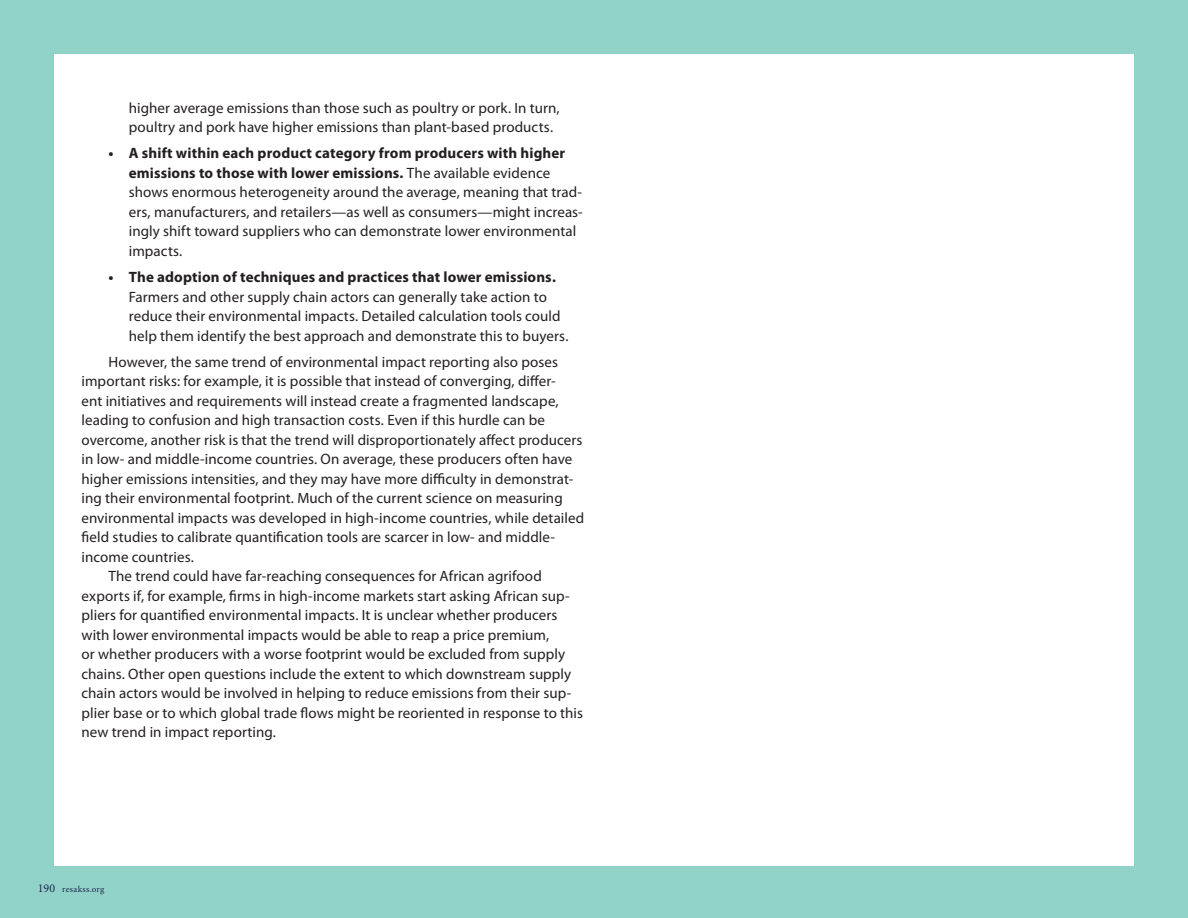
<style>
.page{position:relative;width:1188px;height:918px;background:#92d3c9}
.page>*{position:absolute;margin:0;border:0;box-sizing:border-box;transform-origin:0 0}
.t1{font:15px/19.5px "Myriad Pro";letter-spacing:.005em;color:#231f20}
.t2{font:700 15px "Myriad Pro";letter-spacing:.01em;color:#231f20}
.t3{font:9px "Minion Pro";letter-spacing:.025em;color:#222850}
.s1{font-weight:700}
.s2{font-size:12px}
</style>
<div class="page">
<div style="left:54px;top:55px;width:1080px;height:811px;background:#fff"></div>
<p class="t1" style="left:129px;top:97px;width:432px">higher average emissions than those such as poultry or pork. In turn, poultry and pork have higher emissions than plant-based products.</p>
<p class="t1" style="left:129px;top:143px;width:456px;text-indent:-20px"><span class="s1">• A shift within each product category from producers with higher emissions to those with lower emissions.</span> The available evidence shows enormous heterogeneity around the average, meaning that trad&shy;ers, manufacturers, and retailers—as well as consumers—might increas&shy;ingly shift toward suppliers who can demonstrate lower environmental impacts.</p>
<p class="t2" style="left:109px;top:267px;width:449px">• The adoption of techniques and practices that lower emissions.</p>
<p class="t1" style="left:129px;top:286px;width:441px">Farmers and other supply chain actors can generally take action to reduce their environmental impacts. Detailed calculation tools could help them identify the best approach and demonstrate this to buyers.</p>
<p class="t1" style="left:109px;top:352px;width:451px">However, the same trend of environmental impact reporting also poses</p>
<p class="t1" style="left:82px;top:371px;width:476px">important risks: for example, it is possible that instead of converging, differ-</p>
<p class="t1" style="left:82px;top:391px;width:479px">ent initiatives and requirements will instead create a fragmented landscape,</p>
<p class="t1" style="left:82px;top:410px;width:465px">leading to confusion and high transaction costs. Even if this hurdle can be</p>
<p class="t1" style="left:82px;top:430px;width:503px">overcome, another risk is that the trend will disproportionately affect producers</p>
<p class="t1" style="left:82px;top:449px;width:492px">in low- and middle-income countries. On average, these producers often have</p>
<p class="t1" style="left:82px;top:469px;width:493px">higher emissions intensities, and they may have more difficulty in demonstrat-</p>
<p class="t1" style="left:82px;top:488px;width:483px">ing their environmental footprint. Much of the current science on measuring</p>
<p class="t1" style="left:82px;top:508px;width:504px">environmental impacts was developed in high-income countries, while detailed</p>
<p class="t1" style="left:82px;top:527px;width:475px">field studies to calibrate quantification tools are scarcer in low- and middle-</p>
<p class="t1" style="left:82px;top:547px;width:114px">income countries.</p>
<p class="t1" style="left:109px;top:566px;width:435px">The trend could have far-reaching consequences for African agrifood</p>
<p class="t1" style="left:82px;top:586px;width:490px">exports if, for example, firms in high-income markets start asking African sup-</p>
<p class="t1" style="left:82px;top:605px;width:477px">pliers for quantified environmental impacts. It is unclear whether producers</p>
<p class="t1" style="left:82px;top:625px;width:469px">with lower environmental impacts would be able to reap a price premium,</p>
<p class="t1" style="left:82px;top:644px;width:485px">or whether producers with a worse footprint would be excluded from supply</p>
<p class="t1" style="left:82px;top:664px;width:491px">chains. Other open questions include the extent to which downstream supply</p>
<p class="t1" style="left:82px;top:683px;width:491px">chain actors would be involved in helping to reduce emissions from their sup-</p>
<p class="t1" style="left:82px;top:703px;width:503px">plier base or to which global trade flows might be reoriented in response to this</p>
<p class="t1" style="left:82px;top:722px;width:196px">new trend in impact reporting.</p>
<p class="t3" style="left:38px;top:883px;width:68px"><span class="s2">190</span> resakss.org</p>
</div>
